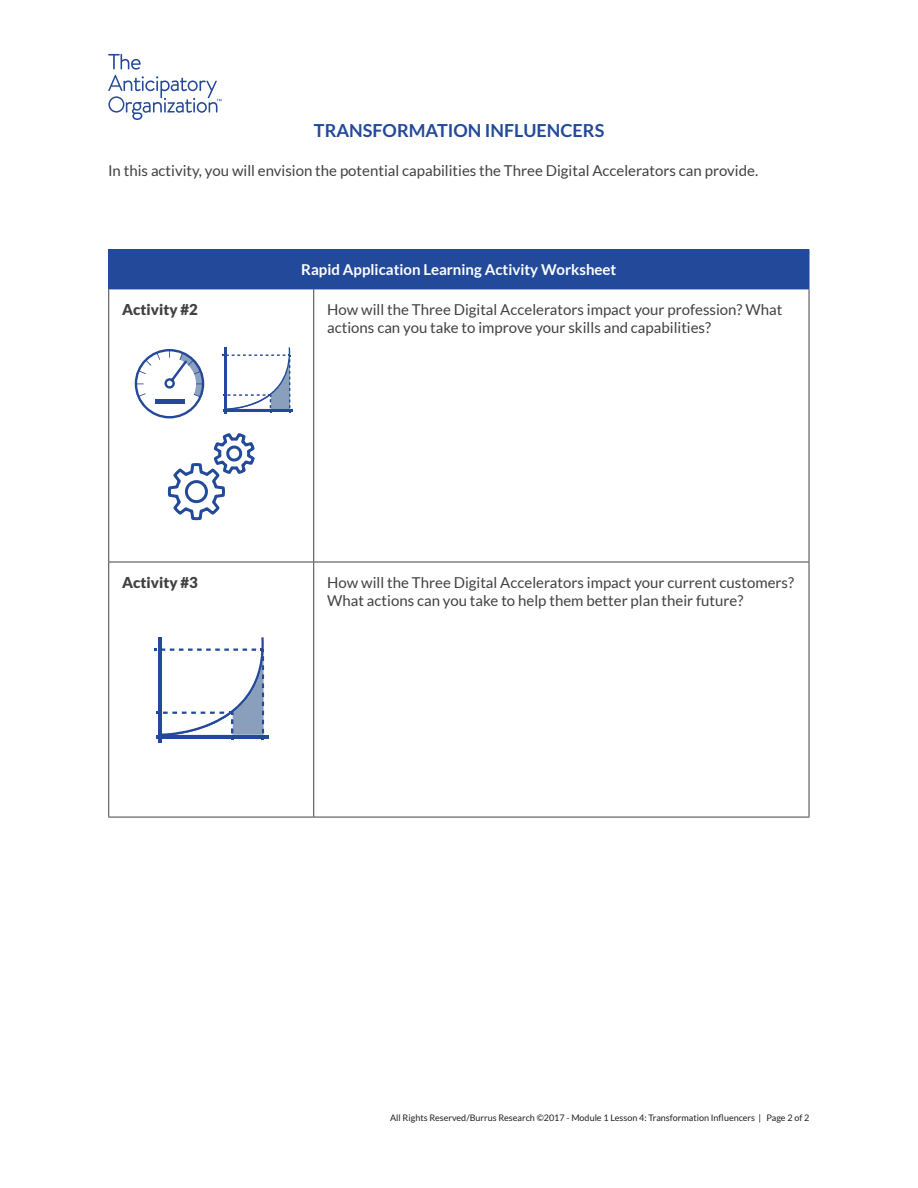
<style>
.page{position:relative;width:918px;height:1188px;background:#fff}
.page>*{position:absolute;margin:0;border:0;box-sizing:border-box;transform-origin:0 0}
.t1{font:700 18px "Lato";color:#234a9a}
.t2{font:15px/18px "Lato";color:#404141}
.t3{font:700 15px "Lato";color:#fff}
.t4{font:900 15px "Lato";color:#404141}
.t5{font:9px "Lato";color:#231f20}
</style>
<div class="page">
<svg style="left:108px;top:54px;width:113px;height:66px"></svg>
<div style="left:109px;top:250px;width:700px;height:39px;background:#234a9a"></div>
<hr style="left:314px;top:562px;width:495px;height:1px;background:#404141">
<hr style="left:313px;top:562px;width:1px;height:255px;background:#404141">
<hr style="left:313px;top:289px;width:1px;height:273px;background:#404141">
<hr style="left:108px;top:562px;width:206px;height:1px;background:#404141">
<hr style="left:108px;top:289px;width:1px;height:273px;background:#404141">
<hr style="left:809px;top:289px;width:1px;height:273px;background:#404141">
<hr style="left:108px;top:562px;width:1px;height:255px;background:#404141">
<hr style="left:809px;top:562px;width:1px;height:255px;background:#404141">
<hr style="left:108px;top:817px;width:206px;height:1px;background:#404141">
<hr style="left:314px;top:817px;width:495px;height:1px;background:#404141">
<hr style="left:108px;top:249px;width:206px;height:1px;background:#234a9a">
<hr style="left:108px;top:250px;width:1px;height:39px;background:#234a9a">
<hr style="left:314px;top:249px;width:495px;height:1px;background:#234a9a">
<hr style="left:809px;top:250px;width:1px;height:39px;background:#234a9a">
<hr style="left:108px;top:289px;width:206px;height:1px;background:#234a9a">
<hr style="left:314px;top:289px;width:495px;height:1px;background:#234a9a">
<svg style="left:167px;top:433px;width:88px;height:88px"></svg>
<svg style="left:135px;top:349px;width:69px;height:69px"></svg>
<hr style="left:158px;top:637px;width:4px;height:106px;background:#234a9a">
<hr style="left:156px;top:735px;width:112px;height:3px;background:#234a9a">
<svg style="left:154px;top:637px;width:110px;height:103px"></svg>
<hr style="left:224px;top:347px;width:3px;height:67px;background:#234a9a">
<hr style="left:223px;top:409px;width:70px;height:2px;background:#234a9a">
<svg style="left:222px;top:347px;width:68px;height:65px"></svg>
<p class="t1" style="left:314px;top:121px;width:292px">TRANSFORMATION INFLUENCERS</p>
<p class="t2" style="left:108px;top:161px;width:652px">In this activity, you will envision the potential capabilities the Three Digital Accelerators can provide.</p>
<p class="t3" style="left:301px;top:261px;width:317px">Rapid Application Learning Activity Worksheet</p>
<p class="t4" style="left:122px;top:300px;width:77px">Activity #2</p>
<p class="t2" style="left:327px;top:300px;width:457px">How will the Three Digital Accelerators impact your profession? What actions can you take to improve your skills and capabilities?</p>
<p class="t4" style="left:122px;top:573px;width:77px">Activity #3</p>
<p class="t2" style="left:327px;top:573px;width:468px">How will the Three Digital Accelerators impact your current customers?<br>What actions can you take to help them better plan their future?</p>
<p class="t5" style="left:390px;top:1113px;width:421px">All Rights Reserved/Burrus Research ©2017 - Module 1 Lesson 4: Transformation Influencers | Page 2 of 2</p>
</div>
